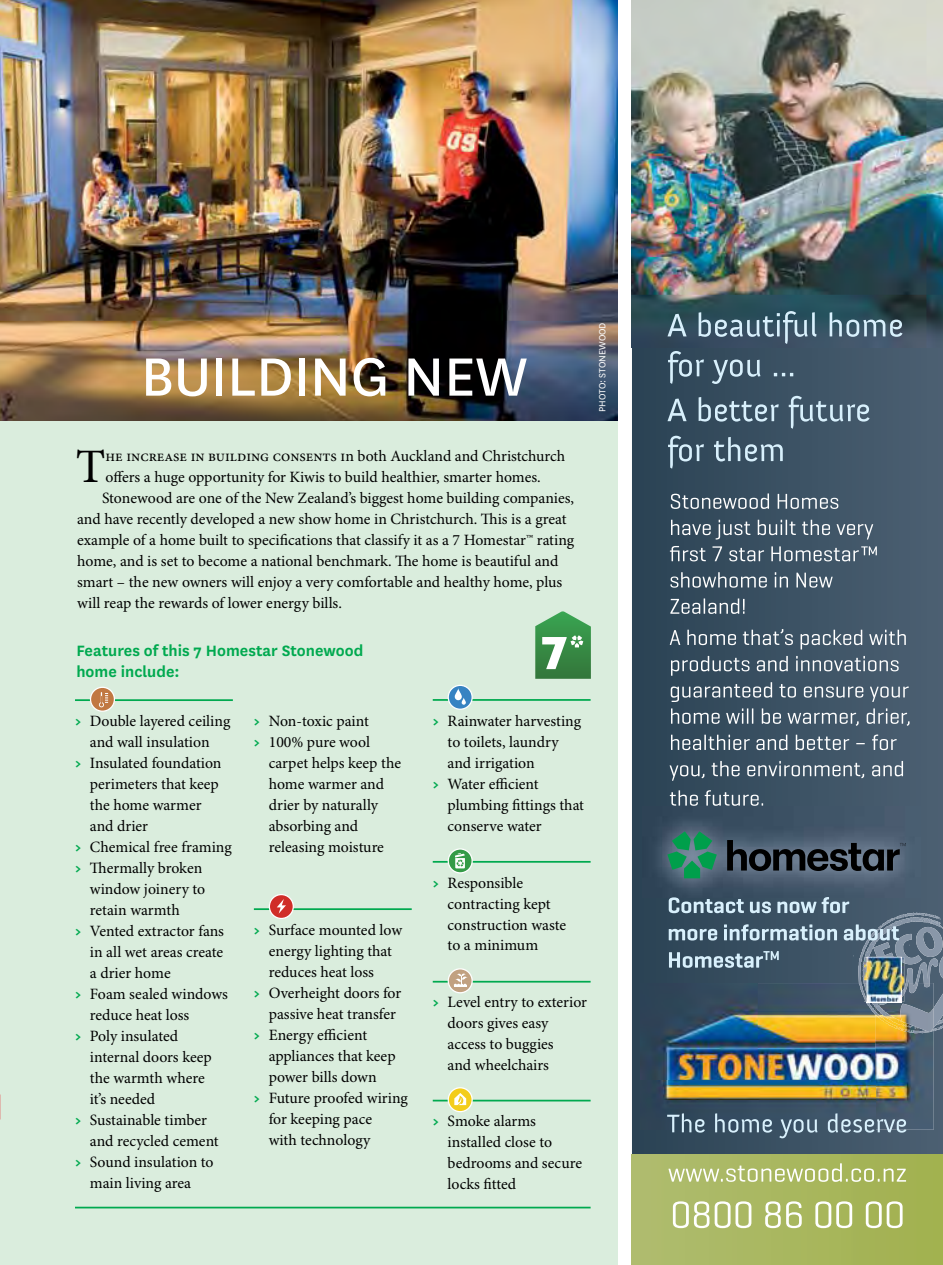
<style>
.page{position:relative;width:943px;height:1265px;background:#fff}
.page>*{position:absolute;margin:0;border:0;box-sizing:border-box;transform-origin:0 0}
.t1{font:63px "National";color:#fff}
.t2{font:48.12px "Minion Pro";color:#000}
.t3{font:600 17.5px/21px "National";color:#00a94f}
.t4{font:15.75px/21px "Minion Pro";color:#000}
.t5{font:10.5px "National";color:#fff}
.s1{font-family:"National";font-weight:800;color:#00a94f}
</style>
<div class="page">
<div style="left:0;top:292px;width:617px;height:973px;background:#daeddd"></div>
<img style="left:1px;top:0;width:616px;height:421px">
<hr style="left:75px;top:699px;width:158px;height:2px;background:#00a94f">
<svg style="left:90px;top:687px;width:25px;height:25px"></svg>
<svg style="left:99px;top:693px;width:9px;height:14px"></svg>
<hr style="left:254px;top:908px;width:158px;height:2px;background:#00a94f">
<svg style="left:269px;top:894px;width:25px;height:25px"></svg>
<svg style="left:277px;top:899px;width:9px;height:15px"></svg>
<hr style="left:433px;top:699px;width:157px;height:2px;background:#00a94f">
<hr style="left:433px;top:861px;width:157px;height:2px;background:#00a94f">
<hr style="left:433px;top:981px;width:157px;height:2px;background:#00a94f">
<hr style="left:433px;top:1100px;width:157px;height:1px;background:#00a94f">
<svg style="left:447px;top:685px;width:26px;height:25px"></svg>
<svg style="left:454px;top:688px;width:12px;height:17px"></svg>
<svg style="left:447px;top:848px;width:26px;height:25px"></svg>
<svg style="left:455px;top:853px;width:10px;height:15px"></svg>
<svg style="left:447px;top:968px;width:26px;height:25px"></svg>
<svg style="left:454px;top:973px;width:13px;height:13px"></svg>
<svg style="left:447px;top:1087px;width:26px;height:25px"></svg>
<svg style="left:454px;top:1093px;width:12px;height:13px"></svg>
<svg style="left:535px;top:611px;width:56px;height:68px;background:#63a56e"></svg>
<hr style="left:75px;top:1207px;width:515px;height:1px;background:#00a94f">
<hr style="left:0;top:0;width:1px;height:426px;background:#000;opacity:.5">
<img style="left:0;top:386px;width:1px;height:16px">
<svg style="left:0;top:0;width:3px;height:386px"></svg>
<svg style="left:632px;top:348px;width:311px;height:806px;background:#3e5364"></svg>
<img style="left:640px;top:983px;width:235px;height:147px">
<img style="left:901px;top:1031px;width:33px;height:2px">
<img style="left:900px;top:1031px;width:33px;height:1px">
<svg style="left:667px;top:1113px;width:239px;height:25px;background:#586e80"></svg>
<img style="left:632px;top:0;width:311px;height:348px">
<div style="left:632px;top:1154px;width:311px;height:111px;background:linear-gradient(to right,#afbc6f,#a2b14f)"></div>
<svg style="left:673px;top:1201px;width:229px;height:27px"></svg>
<svg style="left:668px;top:1163px;width:238px;height:19px;background:#bbc682"></svg>
<svg style="left:668px;top:436px;width:114px;height:33px;background:#546b7c"></svg>
<svg style="left:667px;top:396px;width:202px;height:33px;background:#576e7f"></svg>
<svg style="left:668px;top:351px;width:125px;height:33px;background:#4e6576"></svg>
<svg style="left:667px;top:311px;width:235px;height:33px;background:#526d7d"></svg>
<svg style="left:669px;top:790px;width:94px;height:16px;background:#5f717f"></svg>
<svg style="left:669px;top:761px;width:234px;height:20px;background:#5c6e7d"></svg>
<svg style="left:671px;top:735px;width:225px;height:15px;background:#677886"></svg>
<svg style="left:671px;top:708px;width:238px;height:18px;background:#617381"></svg>
<svg style="left:670px;top:682px;width:238px;height:20px;background:#5e707f"></svg>
<svg style="left:671px;top:656px;width:227px;height:20px;background:#5e707f"></svg>
<svg style="left:669px;top:629px;width:236px;height:20px;background:#5e707e"></svg>
<svg style="left:670px;top:598px;width:74px;height:16px"></svg>
<svg style="left:670px;top:572px;width:162px;height:16px;background:#647683"></svg>
<svg style="left:670px;top:546px;width:206px;height:15px;background:#647583"></svg>
<svg style="left:671px;top:520px;width:202px;height:20px;background:#5c6e7d"></svg>
<svg style="left:670px;top:493px;width:168px;height:16px;background:#667785"></svg>
<img style="left:643px;top:807px;width:277px;height:91px">
<svg style="left:667px;top:831px;width:49px;height:47px;background:#318668"></svg>
<svg style="left:727px;top:840px;width:178px;height:31px;background:#39434f"></svg>
<svg style="left:668px;top:897px;width:275px;height:134px;background:#5f7177"></svg>
<h1 class="t1" style="left:141px;top:334px;width:303px">BUILDING NEW</h1>
<p class="t5" style="left:595px;top:412px;width:91px;rotate:-90deg">PHOTO: STONEWOOD</p>
<h2 class="t2" style="left:76px;top:438px;width:31px">T</h2>
<p class="t4" style="left:105px;top:446px;width:461px">he increase in building consents in both Auckland and Christchurch</p>
<p class="t4" style="left:105px;top:467px;width:437px">offers a huge opportunity for Kiwis to build healthier, smarter homes.</p>
<p class="t4" style="left:102px;top:488px;width:473px">Stonewood are one of the New Zealand’s biggest home building companies,</p>
<p class="t4" style="left:77px;top:509px;width:491px">and have recently developed a new show home in Christchurch. This is a great</p>
<p class="t4" style="left:77px;top:530px;width:498px">example of a home built to specifications that classify it as a 7 Homestar™ rating</p>
<p class="t4" style="left:77px;top:551px;width:482px">home, and is set to become a national benchmark. The home is beautiful and</p>
<p class="t4" style="left:77px;top:572px;width:486px">smart – the new owners will enjoy a very comfortable and healthy home, plus</p>
<p class="t4" style="left:77px;top:593px;width:266px">will reap the rewards of lower energy bills.</p>
<p class="t3" style="left:76px;top:639px;width:288px">Features of this 7 Homestar Stonewood home include:</p>
<p class="t4" style="left:254px;top:711px;width:117px"><span class="s1">&gt;</span> Non-toxic paint</p>
<p class="t4" style="left:254px;top:732px;width:118px"><span class="s1">&gt;</span> 100% pure wool</p>
<p class="t4" style="left:269px;top:753px;width:134px">carpet helps keep the</p>
<p class="t4" style="left:269px;top:774px;width:117px">home warmer and</p>
<p class="t4" style="left:269px;top:795px;width:111px">drier by naturally</p>
<p class="t4" style="left:269px;top:816px;width:91px">absorbing and</p>
<p class="t4" style="left:269px;top:837px;width:117px">releasing moisture</p>
<p class="t4" style="left:75px;top:711px;width:157px"><span class="s1">&gt;</span> Double layered ceiling</p>
<p class="t4" style="left:90px;top:732px;width:121px">and wall insulation</p>
<p class="t4" style="left:75px;top:753px;width:148px"><span class="s1">&gt;</span> Insulated foundation</p>
<p class="t4" style="left:90px;top:774px;width:130px">perimeters that keep</p>
<p class="t4" style="left:90px;top:795px;width:113px">the home warmer</p>
<p class="t4" style="left:90px;top:816px;width:60px">and drier</p>
<p class="t4" style="left:75px;top:837px;width:158px"><span class="s1">&gt;</span> Chemical free framing</p>
<p class="t4" style="left:75px;top:858px;width:129px"><span class="s1">&gt;</span> Thermally broken</p>
<p class="t4" style="left:90px;top:879px;width:117px">window joinery to</p>
<p class="t4" style="left:90px;top:900px;width:91px">retain warmth</p>
<p class="t4" style="left:75px;top:921px;width:150px"><span class="s1">&gt;</span> Vented extractor fans</p>
<p class="t4" style="left:90px;top:942px;width:135px">in all wet areas create</p>
<p class="t4" style="left:90px;top:963px;width:82px">a drier home</p>
<p class="t4" style="left:75px;top:984px;width:154px"><span class="s1">&gt;</span> Foam sealed windows</p>
<p class="t4" style="left:90px;top:1005px;width:101px">reduce heat loss</p>
<p class="t4" style="left:75px;top:1026px;width:105px"><span class="s1">&gt;</span> Poly insulated</p>
<p class="t4" style="left:90px;top:1047px;width:123px">internal doors keep</p>
<p class="t4" style="left:90px;top:1068px;width:116px">the warmth where</p>
<p class="t4" style="left:90px;top:1089px;width:67px">it’s needed</p>
<p class="t4" style="left:75px;top:1110px;width:134px"><span class="s1">&gt;</span> Sustainable timber</p>
<p class="t4" style="left:90px;top:1131px;width:130px">and recycled cement</p>
<p class="t4" style="left:75px;top:1152px;width:140px"><span class="s1">&gt;</span> Sound insulation to</p>
<p class="t4" style="left:90px;top:1173px;width:103px">main living area</p>
<p class="t4" style="left:254px;top:920px;width:150px"><span class="s1">&gt;</span> Surface mounted low</p>
<p class="t4" style="left:269px;top:941px;width:125px">energy lighting that</p>
<p class="t4" style="left:269px;top:962px;width:107px">reduces heat loss</p>
<p class="t4" style="left:254px;top:983px;width:149px"><span class="s1">&gt;</span> Overheight doors for</p>
<p class="t4" style="left:269px;top:1004px;width:129px">passive heat transfer</p>
<p class="t4" style="left:254px;top:1025px;width:115px"><span class="s1">&gt;</span> Energy efficient</p>
<p class="t4" style="left:269px;top:1046px;width:128px">appliances that keep</p>
<p class="t4" style="left:269px;top:1067px;width:109px">power bills down</p>
<p class="t4" style="left:254px;top:1088px;width:155px"><span class="s1">&gt;</span> Future proofed wiring</p>
<p class="t4" style="left:269px;top:1109px;width:105px">for keeping pace</p>
<p class="t4" style="left:269px;top:1130px;width:103px">with technology</p>
<p class="t4" style="left:433px;top:711px;width:150px"><span class="s1">&gt;</span> Rainwater harvesting</p>
<p class="t4" style="left:447px;top:732px;width:113px">to toilets, laundry</p>
<p class="t4" style="left:447px;top:753px;width:89px">and irrigation</p>
<p class="t4" style="left:433px;top:774px;width:107px"><span class="s1">&gt;</span> Water efficient</p>
<p class="t4" style="left:447px;top:795px;width:138px">plumbing fittings that</p>
<p class="t4" style="left:447px;top:816px;width:95px">conserve water</p>
<p class="t4" style="left:447px;top:873px;width:120px;text-indent:-15px"><span class="s1">&gt;</span> Responsible contracting kept construction waste to a minimum</p>
<p class="t4" style="left:447px;top:992px;width:141px;text-indent:-15px"><span class="s1">&gt;</span> Level entry to exterior doors gives easy access to buggies<br>and wheelchairs</p>
<p class="t4" style="left:447px;top:1111px;width:136px;text-indent:-15px"><span class="s1">&gt;</span> Smoke alarms installed close to bedrooms and secure locks fitted</p>
</div>
